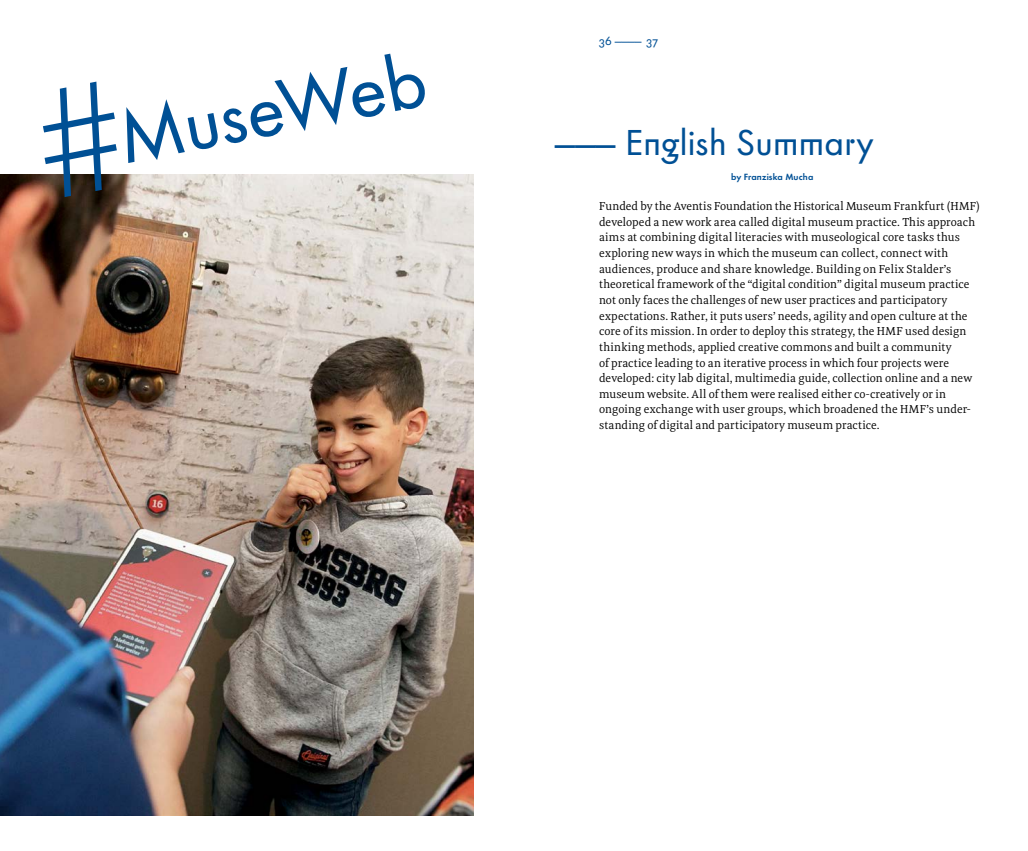
<style>
.page{position:relative;width:1028px;height:851px;background:#fff}
.page>*{position:absolute;margin:0;border:0;box-sizing:border-box;transform-origin:0 0}
.t1{font:78.75px "Futura HMF Book Os F";color:#005095}
.t2{font:37.5px "Futura HMF Book Os F";letter-spacing:-.01em;color:#005095}
.t3{font:12.5px "Futura HMF Book Os F";color:#005095}
.t4{font:11.88px/15.6px "Meret Pro";letter-spacing:.005em;color:#000}
.t5{font:9.38px "Futura HMF Demi Bold Os F";letter-spacing:.015em;color:#005095}
</style>
<div class="page">
<img style="left:0;top:174px;width:473px;height:641px">
<svg style="left:43px;top:82px;width:74px;height:115px"></svg>
<h1 class="t1" style="left:109px;top:91px;width:315px;rotate:-11deg">MuseWeb</h1>
<p class="t3" style="left:599px;top:33px;width:61px">36 ———— 37</p>
<h2 class="t2" style="left:555px;top:120px;width:321px">——— English Summary</h2>
<p class="t5" style="left:731px;top:171px;width:84px">by Franziska Mucha</p>
<p class="t4" style="left:599px;top:198px;width:382px">Funded by the Aventis Foundation the Historical Museum Frankfurt (HMF) developed a new work area called digital museum practice. This approach aims at combining digital literacies with museological core tasks thus exploring new ways in which the museum can collect, connect with audiences, produce and share knowledge. Building on Felix Stalder’s theoretical framework of the “digital condition” digital museum practice not only faces the challenges of new user practices and participatory expectations. Rather, it puts users’ needs, agility and open culture at the core of its mission. In order to deploy this strategy, the HMF used design thinking methods, applied creative commons and built a community<br>of practice leading to an iterative process in which four projects were developed: city lab digital, multimedia guide, collection online and a new museum website. All of them were realised either co-creatively or in ongoing exchange with user groups, which broadened the HMF’s under&shy;standing of digital and participatory museum practice.</p>
</div>
